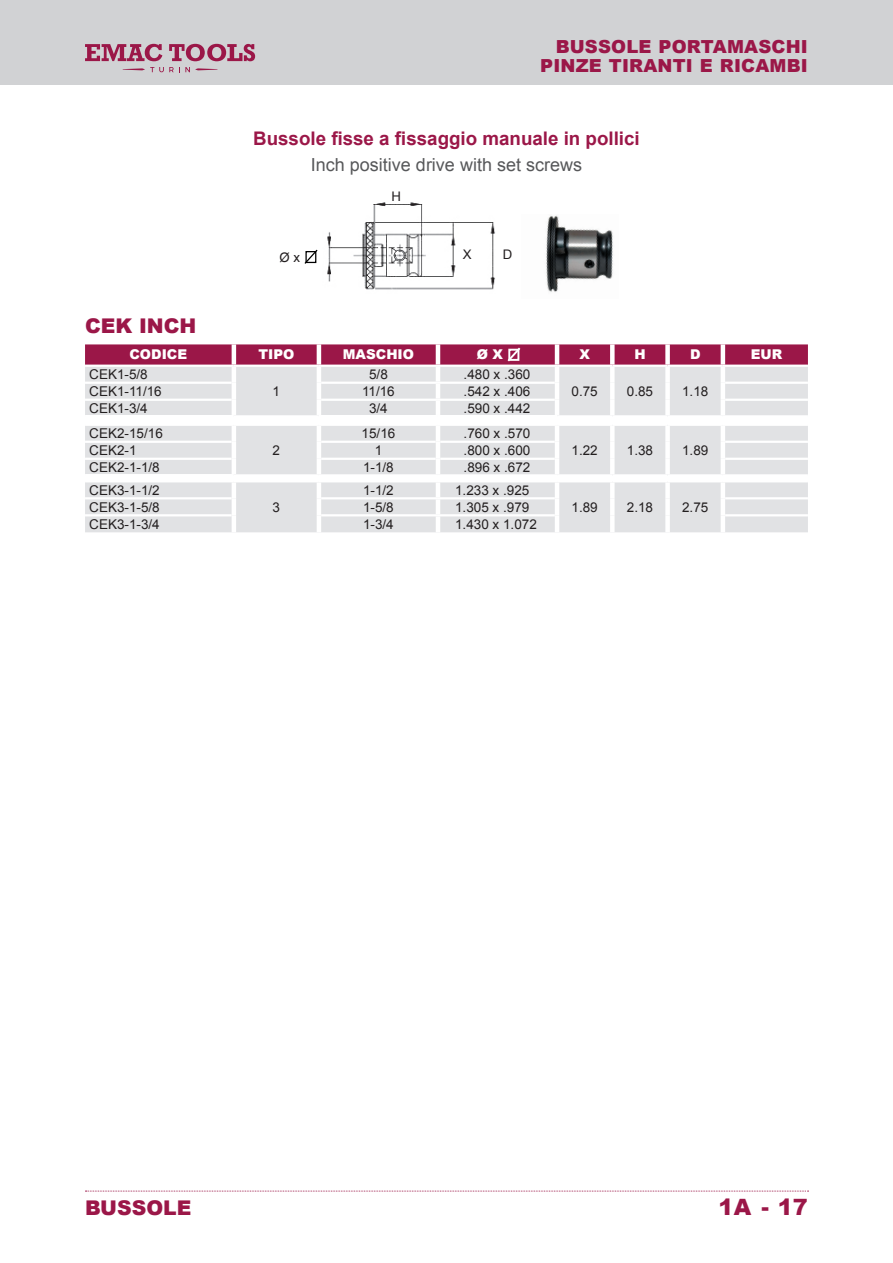
<style>
.page{position:relative;width:893px;height:1263px;background:#fff}
.page>*{position:absolute;margin:0;border:0;box-sizing:border-box;transform-origin:0 0}
.t1{font:900 22.5px "Arial";color:#9b1748}
.t2{font:900 20.25px "Arial";color:#9b1748}
.t3{font:700 18.75px "Arial";color:#9b1748}
.t4{font:900 18px/19.5px "Arial";letter-spacing:.01em;color:#9b1748;text-align:right}
.t5{font:18px "Arial";color:#57585a}
.t6{font:13.5px "Arial";color:#231f20}
.t7{font:900 13.5px "Arial";color:#fff}
.t8{font:13.2px "Arial";color:#231f20}
</style>
<div class="page">
<div style="left:0;top:0;width:893px;height:85px;background:#d1d2d4"></div>
<svg style="left:85px;top:44px;width:77px;height:17px"></svg>
<svg style="left:169px;top:44px;width:86px;height:17px"></svg>
<svg style="left:123px;top:67px;width:95px;height:5px"></svg>
<svg style="left:85px;top:1191px;width:723px;height:1px"></svg>
<svg style="left:85px;top:344px;width:723px;height:71px;background:#d1afbd"></svg>
<svg style="left:85px;top:426px;width:723px;height:106px;background:#e4e5e7"></svg>
<hr style="left:232px;top:482px;width:4px;height:16px;background:#fff">
<hr style="left:317px;top:482px;width:4px;height:16px;background:#fff">
<hr style="left:436px;top:482px;width:4px;height:15px;background:#fff">
<hr style="left:555px;top:482px;width:4px;height:16px;background:#fff">
<div style="left:610px;top:482px;width:5px;height:16px;background:#fff"></div>
<div style="left:665px;top:482px;width:5px;height:16px;background:#fff"></div>
<div style="left:610px;top:498px;width:5px;height:17px;background:#fff"></div>
<div style="left:665px;top:498px;width:5px;height:17px;background:#fff"></div>
<div style="left:610px;top:515px;width:5px;height:17px;background:#fff"></div>
<div style="left:665px;top:515px;width:5px;height:17px;background:#fff"></div>
<hr style="left:721px;top:482px;width:4px;height:16px;background:#fff">
<hr style="left:232px;top:498px;width:4px;height:17px;background:#fff">
<hr style="left:317px;top:498px;width:4px;height:17px;background:#fff">
<hr style="left:436px;top:499px;width:4px;height:15px;background:#fff">
<hr style="left:555px;top:498px;width:4px;height:17px;background:#fff">
<hr style="left:721px;top:498px;width:4px;height:17px;background:#fff">
<hr style="left:232px;top:515px;width:4px;height:17px;background:#fff">
<hr style="left:317px;top:515px;width:4px;height:17px;background:#fff">
<hr style="left:436px;top:516px;width:4px;height:16px;background:#fff">
<hr style="left:555px;top:515px;width:4px;height:17px;background:#fff">
<hr style="left:721px;top:515px;width:4px;height:17px;background:#fff">
<hr style="left:85px;top:480px;width:149px;height:2px;background:#fff">
<hr style="left:234px;top:480px;width:85px;height:2px;background:#fff">
<hr style="left:319px;top:480px;width:119px;height:2px;background:#fff">
<hr style="left:438px;top:480px;width:119px;height:2px;background:#fff">
<hr style="left:557px;top:480px;width:55px;height:2px;background:#fff">
<hr style="left:612px;top:480px;width:56px;height:2px;background:#fff">
<hr style="left:668px;top:480px;width:55px;height:2px;background:#fff">
<hr style="left:723px;top:480px;width:85px;height:2px;background:#fff">
<hr style="left:85px;top:497px;width:147px;height:2px;background:#fff">
<hr style="left:321px;top:497px;width:117px;height:2px;background:#fff">
<hr style="left:438px;top:497px;width:117px;height:2px;background:#fff">
<hr style="left:725px;top:497px;width:83px;height:2px;background:#fff">
<hr style="left:85px;top:514px;width:147px;height:2px;background:#fff">
<hr style="left:321px;top:514px;width:117px;height:2px;background:#fff">
<hr style="left:438px;top:514px;width:117px;height:2px;background:#fff">
<hr style="left:725px;top:514px;width:83px;height:2px;background:#fff">
<img style="left:327px;top:202px;width:168px;height:88px">
<div style="left:387px;top:189px;width:18px;height:14px;background:#fff"></div>
<div style="left:463px;top:248px;width:10px;height:11px;background:#fff"></div>
<svg style="left:304px;top:249px;width:14px;height:15px"></svg>
<img style="left:546px;top:215px;width:67px;height:77px">
<h3 class="t4" style="left:540px;top:36px;width:269px">BUSSOLE PORTAMASCHI<br>PINZE TIRANTI E RICAMBI</h3>
<h3 class="t3" style="left:253px;top:127px;width:388px">Bussole fisse a fissaggio manuale in pollici</h3>
<h3 class="t5" style="left:311px;top:153px;width:273px">Inch positive drive with set screws</h3>
<p class="t8" style="left:391px;top:187px;width:11px">H</p>
<h2 class="t2" style="left:85px;top:311px;width:113px">CEK INCH</h2>
<p class="t8" style="left:280px;top:249px;width:22px">Ø x</p>
<p class="t8" style="left:463px;top:245px;width:10px">X</p>
<p class="t8" style="left:503px;top:245px;width:11px">D</p>
<p class="t7" style="left:129px;top:345px;width:59px">CODICE</p>
<p class="t7" style="left:258px;top:345px;width:37px">TIPO</p>
<p class="t7" style="left:343px;top:345px;width:73px">MASCHIO</p>
<p class="t7" style="left:477px;top:345px;width:28px">Ø X</p>
<p class="t7" style="left:579px;top:345px;width:12px">X</p>
<p class="t7" style="left:634px;top:345px;width:13px">H</p>
<p class="t7" style="left:690px;top:345px;width:12px">D</p>
<p class="t7" style="left:751px;top:345px;width:33px">EUR</p>
<p class="t6" style="left:89px;top:366px;width:60px">CEK1-5/8</p>
<p class="t6" style="left:273px;top:382px;width:9px">1</p>
<p class="t6" style="left:369px;top:366px;width:20px">5/8</p>
<p class="t6" style="left:464px;top:366px;width:68px">.480 x .360</p>
<p class="t6" style="left:89px;top:383px;width:74px">CEK1-11/16</p>
<p class="t6" style="left:362px;top:383px;width:34px">11/16</p>
<p class="t6" style="left:464px;top:383px;width:68px">.542 x .406</p>
<p class="t6" style="left:571px;top:382px;width:28px">0.75</p>
<p class="t6" style="left:627px;top:382px;width:28px">0.85</p>
<p class="t6" style="left:682px;top:382px;width:28px">1.18</p>
<p class="t6" style="left:89px;top:399px;width:60px">CEK1-3/4</p>
<p class="t6" style="left:369px;top:399px;width:20px">3/4</p>
<p class="t6" style="left:464px;top:399px;width:68px">.590 x .442</p>
<p class="t6" style="left:89px;top:425px;width:75px">CEK2-15/16</p>
<p class="t6" style="left:273px;top:441px;width:9px">2</p>
<p class="t6" style="left:362px;top:425px;width:35px">15/16</p>
<p class="t6" style="left:464px;top:425px;width:68px">.760 x .570</p>
<p class="t6" style="left:89px;top:442px;width:49px">CEK2-1</p>
<p class="t6" style="left:375px;top:442px;width:9px">1</p>
<p class="t6" style="left:464px;top:442px;width:68px">.800 x .600</p>
<p class="t6" style="left:572px;top:441px;width:28px">1.22</p>
<p class="t6" style="left:627px;top:441px;width:28px">1.38</p>
<p class="t6" style="left:682px;top:441px;width:28px">1.89</p>
<p class="t6" style="left:89px;top:458px;width:72px">CEK2-1-1/8</p>
<p class="t6" style="left:363px;top:458px;width:32px">1-1/8</p>
<p class="t6" style="left:464px;top:458px;width:68px">.896 x .672</p>
<p class="t6" style="left:89px;top:481px;width:72px">CEK3-1-1/2</p>
<p class="t6" style="left:273px;top:499px;width:9px">3</p>
<p class="t6" style="left:363px;top:481px;width:32px">1-1/2</p>
<p class="t6" style="left:455px;top:481px;width:76px">1.233 x .925</p>
<p class="t6" style="left:89px;top:498px;width:72px">CEK3-1-5/8</p>
<p class="t6" style="left:363px;top:498px;width:32px">1-5/8</p>
<p class="t6" style="left:455px;top:498px;width:76px">1.305 x .979</p>
<p class="t6" style="left:571px;top:499px;width:28px">1.89</p>
<p class="t6" style="left:627px;top:499px;width:28px">2.18</p>
<p class="t6" style="left:682px;top:499px;width:28px">2.75</p>
<p class="t6" style="left:89px;top:516px;width:72px">CEK3-1-3/4</p>
<p class="t6" style="left:363px;top:516px;width:32px">1-3/4</p>
<p class="t6" style="left:455px;top:516px;width:83px">1.430 x 1.072</p>
<h2 class="t2" style="left:85px;top:1192px;width:108px">BUSSOLE</h2>
<h1 class="t1" style="left:719px;top:1191px;width:91px">1A - 17</h1>
</div>
